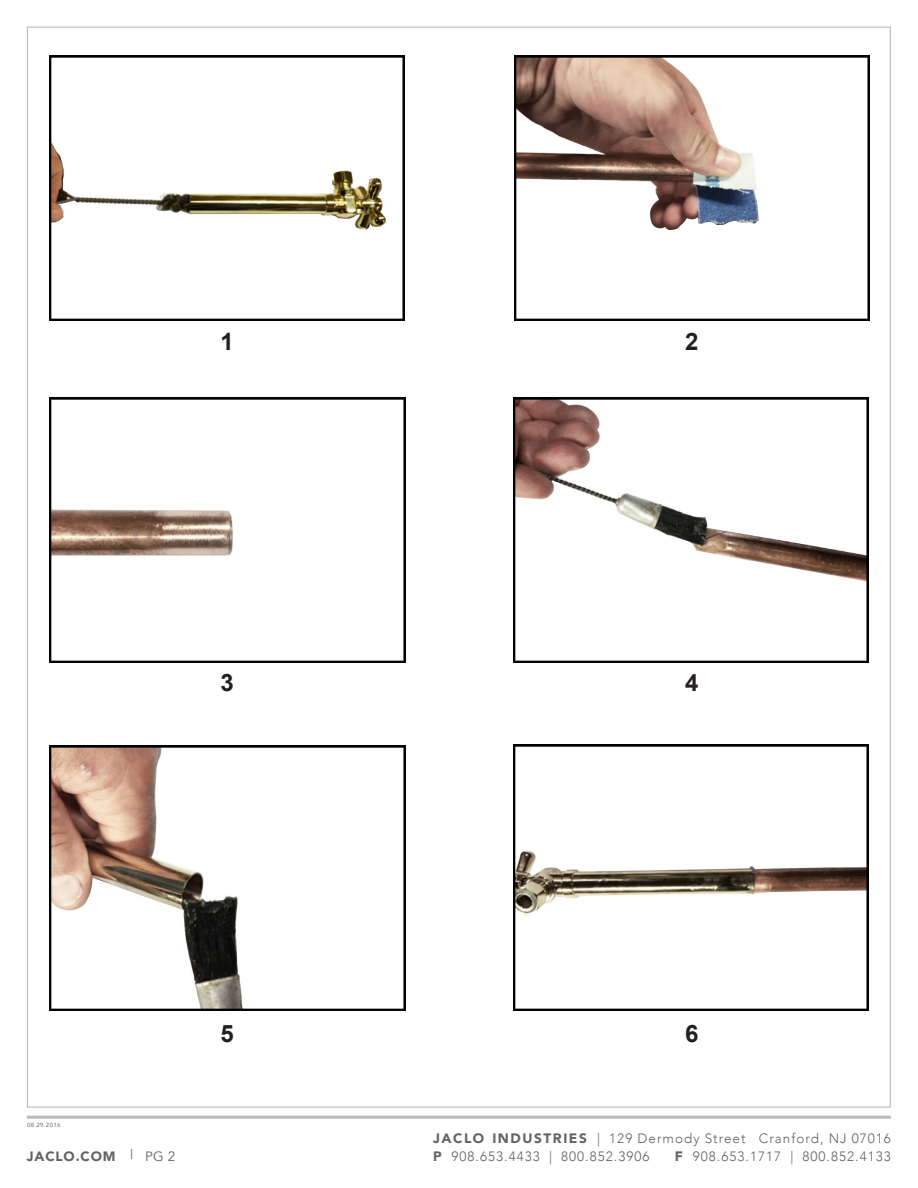
<style>
.page{position:relative;width:918px;height:1188px;background:#fff}
.page>*{position:absolute;margin:0;border:0;box-sizing:border-box;transform-origin:0 0}
.t1{font:700 24px "Arial";color:#231f20}
.t2{font:300 13.5px "Avenir";letter-spacing:.075em;color:#636265}
.t3{font:900 13.5px "Avenir";letter-spacing:.065em;color:#636265}
.t4{font:6px "Avenir";letter-spacing:.065em;color:#636265}
.s1{font-weight:900;font-size:13.65px}
.s2{font-weight:400}
</style>
<div class="page">
<hr style="left:27px;top:1116px;width:864px;height:3px;background:#babbbe">
<img style="left:49px;top:55px;width:356px;height:266px">
<img style="left:515px;top:55px;width:355px;height:265px">
<img style="left:50px;top:397px;width:356px;height:266px">
<img style="left:513px;top:397px;width:356px;height:266px">
<img style="left:50px;top:745px;width:356px;height:266px">
<img style="left:513px;top:744px;width:356px;height:266px">
<p class="t4" style="left:27px;top:1120px;width:35px">08.29.2016</p>
<p class="t1" style="left:221px;top:326px;width:15px">1</p>
<p class="t1" style="left:221px;top:666px;width:15px">3</p>
<p class="t1" style="left:221px;top:1017px;width:15px">5</p>
<p class="t1" style="left:685px;top:326px;width:15px">2</p>
<p class="t1" style="left:685px;top:666px;width:15px">4</p>
<p class="t1" style="left:685px;top:1017px;width:15px">6</p>
<p class="t2" style="left:433px;top:1130px;width:459px"><span class="s1">JACLO INDUSTRIES</span> | 129 Dermody Street Cranford, NJ 07016</p>
<p class="t3" style="left:27px;top:1144px;width:150px">JACLO.COM <span class="s2">| PG 2</span></p>
<p class="t2" style="left:433px;top:1148px;width:218px"><span class="s1">P</span> 908.653.4433 | 800.852.3906</p>
<p class="t2" style="left:675px;top:1148px;width:218px"><span class="s1">F</span> 908.653.1717 | 800.852.4133</p>
</div>
